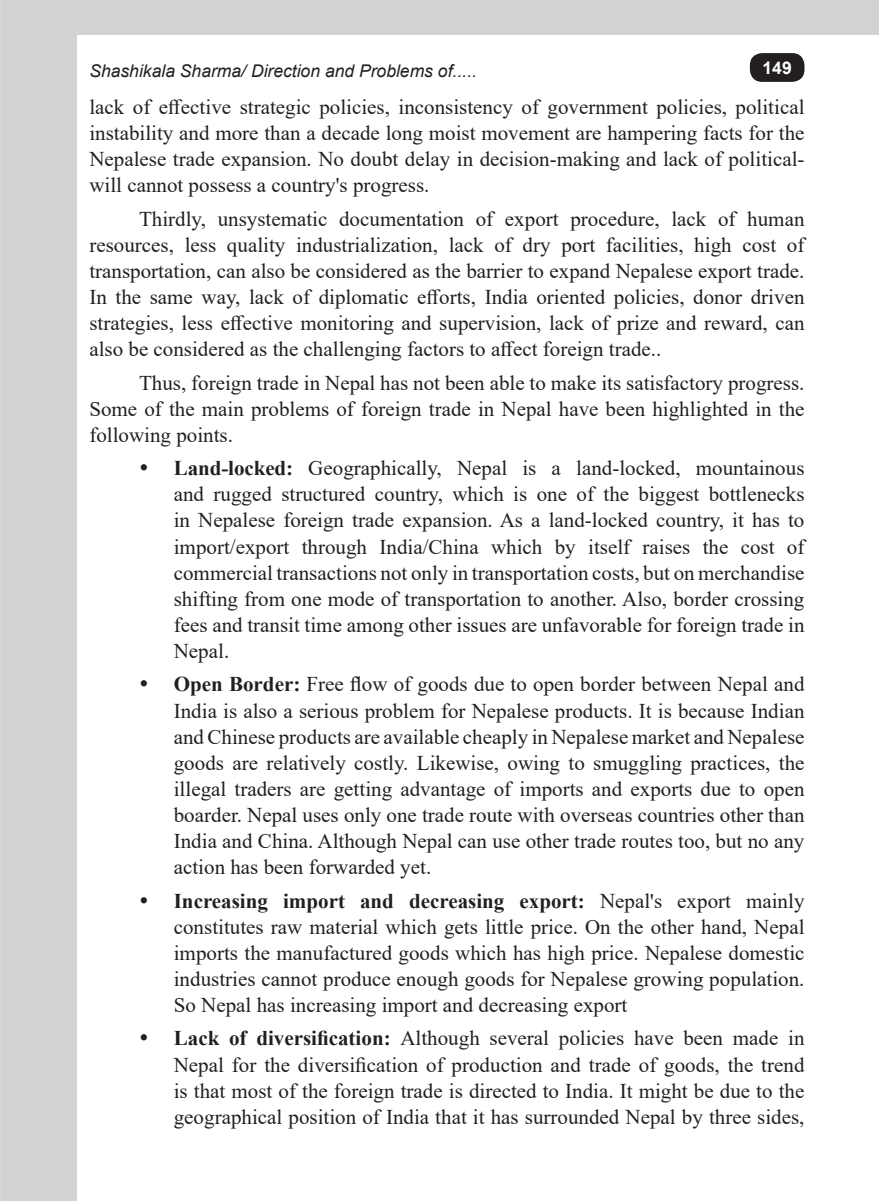
<style>
.page{position:relative;width:879px;height:1201px;background:#fff}
.page>*{position:absolute;margin:0;border:0;box-sizing:border-box;transform-origin:0 0}
.No_Spacing{font:21px/26.1px "Times New Roman";color:#231f20;text-align:justify}
.t1{font:italic 17.5px "Arial";color:#231f20}
.t2{font:700 17.5px "Arial";color:#fff}
.s1{font-weight:700}
</style>
<div class="page">
<div style="left:77px;top:0;width:801px;height:35px;background:#d1d2d4"></div>
<div style="left:0;top:0;width:77px;height:1200px;background:#d1d2d4"></div>
<div style="left:749px;top:53px;width:55px;height:29px;background:#231f20;border-radius:12px"></div>
<p class="t1" style="left:89px;top:59px;width:389px">Shashikala Sharma/ Direction and Problems of.....</p>
<p class="t2" style="left:762px;top:56px;width:31px">149</p>
<p class="No_Spacing" style="left:89px;top:93px;width:716px">lack of effective strategic policies, inconsistency of government policies, political instability and more than a decade long moist movement are hampering facts for the Nepalese trade expansion. No doubt delay in decision-making and lack of political&shy;will cannot possess a country's progress.</p>
<p class="No_Spacing" style="left:89px;top:205px;width:716px;text-indent:50px">Thirdly, unsystematic documentation of export procedure, lack of human resources, less quality industrialization, lack of dry port facilities, high cost of transportation, can also be considered as the barrier to expand Nepalese export trade.<br>In the same way, lack of diplomatic efforts, India oriented policies, donor driven strategies, less effective monitoring and supervision, lack of prize and reward, can also be considered as the challenging factors to affect foreign trade..</p>
<p class="No_Spacing" style="left:89px;top:369px;width:716px;text-indent:50px">Thus, foreign trade in Nepal has not been able to make its satisfactory progress.<br>Some of the main problems of foreign trade in Nepal have been highlighted in the following points.</p>
<p class="No_Spacing" style="left:174px;top:454px;width:632px;text-indent:-35px">• <span class="s1">Land-locked:</span> Geographically, Nepal is a land-locked, mountainous and rugged structured country, which is one of the biggest bottlenecks in Nepalese foreign trade expansion. As a land-locked country, it has to import/export through India/China which by itself raises the cost of commercial transactions not only in transportation costs, but on merchandise shifting from one mode of transportation to another. Also, border crossing fees and transit time among other issues are unfavorable for foreign trade in Nepal.</p>
<p class="No_Spacing" style="left:174px;top:670px;width:632px;text-indent:-35px">• <span class="s1">Open Border:</span> Free flow of goods due to open border between Nepal and India is also a serious problem for Nepalese products. It is because Indian and Chinese products are available cheaply in Nepalese market and Nepalese goods are relatively costly. Likewise, owing to smuggling practices, the illegal traders are getting advantage of imports and exports due to open boarder. Nepal uses only one trade route with overseas countries other than India and China. Although Nepal can use other trade routes too, but no any action has been forwarded yet.</p>
<p class="No_Spacing" style="left:174px;top:886px;width:632px;text-indent:-35px">• <span class="s1">Increasing import and decreasing export:</span> Nepal's export mainly constitutes raw material which gets little price. On the other hand, Nepal imports the manufactured goods which has high price. Nepalese domestic industries cannot produce enough goods for Nepalese growing population.<br>So Nepal has increasing import and decreasing export</p>
<p class="No_Spacing" style="left:174px;top:1024px;width:632px;text-indent:-35px">• <span class="s1">Lack of diversification:</span> Although several policies have been made in Nepal for the diversification of production and trade of goods, the trend is that most of the foreign trade is directed to India. It might be due to the geographical position of India that it has surrounded Nepal by three sides,</p>
</div>
